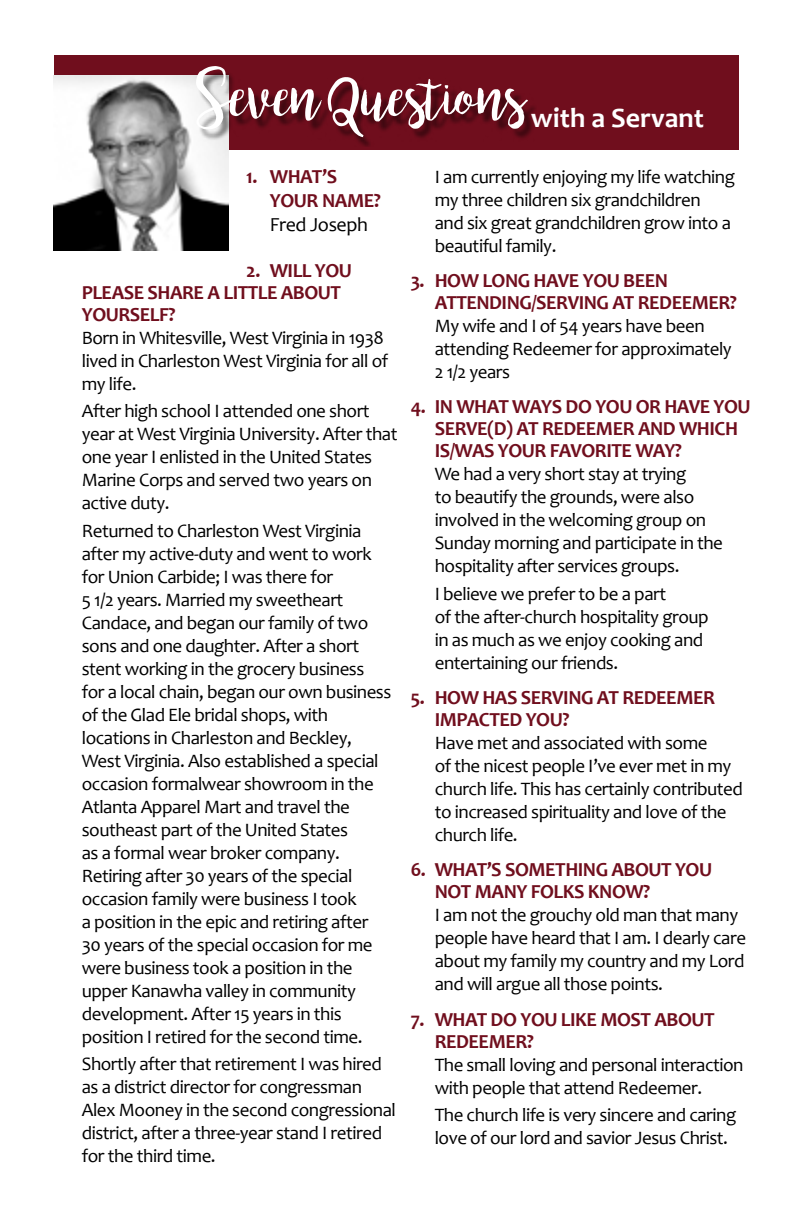
<style>
.page{position:relative;width:792px;height:1224px;background:#fff}
.page>*{position:absolute;margin:0;border:0;box-sizing:border-box;transform-origin:0 0}
.t1{font:60px "bromello";color:#fff}
.t2{font:700 28px "Candara";color:#fff}
.t3{font:700 20px/22px "Candara";letter-spacing:-.025em;color:#700e1d}
.t4{font:20px "Candara";letter-spacing:-.02em;color:#000}
.t5{font:19px/23px "Candara";letter-spacing:-.025em;color:#000}
</style>
<div class="page">
<div style="left:54px;top:55px;width:684px;height:95px;background:#700e1d"></div>
<img style="left:54px;top:75px;width:174px;height:176px">
<div style="left:199px;top:71px;width:338px;height:76px;background:#000;opacity:.43"></div>
<h1 class="t1" style="left:196px;top:60px;width:331px">Seven Questions</h1>
<h2 class="t2" style="left:531px;top:100px;width:175px">with a Servant</h2>
<p class="t3" style="left:270px;top:165px;width:113px;line-height:24px;text-indent:-24px">1. WHAT’S<br>YOUR NAME?</p>
<p class="t4" style="left:270px;top:212px;width:100px">Fred Joseph</p>
<p class="t3" style="left:82px;top:259px;width:272px;text-indent:164px">2. WILL YOU<br>PLEASE SHARE A LITTLE ABOUT<br>YOURSELF?</p>
<p class="t5" style="left:82px;top:326px;width:308px">Born in Whitesville, West Virginia in 1938 lived in Charleston West Virginia for all of my life.</p>
<p class="t5" style="left:82px;top:399px;width:317px">After high school I attended one short year at West Virginia University. After that one year I enlisted in the United States Marine Corps and served two years on active duty.</p>
<p class="t5" style="left:82px;top:519px;width:311px">Returned to Charleston West Virginia after my active-duty and went to work for Union Carbide; I was there for<br>5 1/2 years. Married my sweetheart Candace, and began our family of two sons and one daughter. After a short stent working in the grocery business for a local chain, began our own business of the Glad Ele bridal shops, with locations in Charleston and Beckley, West Virginia. Also established a special occasion formalwear showroom in the Atlanta Apparel Mart and travel the southeast part of the United States<br>as a formal wear broker company.<br>Retiring after 30 years of the special occasion family were business I took<br>a position in the epic and retiring after 30 years of the special occasion for me were business took a position in the upper Kanawha valley in community development. After 15 years in this position I retired for the second time.</p>
<p class="t5" style="left:82px;top:1052px;width:316px">Shortly after that retirement I was hired as a district director for congressman Alex Mooney in the second congressional district, after a three-year stand I retired for the third time.</p>
<p class="t5" style="left:435px;top:165px;width:302px">I am currently enjoying my life watching my three children six grandchildren<br>and six great grandchildren grow into a beautiful family.</p>
<p class="t3" style="left:435px;top:269px;width:304px;text-indent:-24px">3. HOW LONG HAVE YOU BEEN<br>ATTENDING/SERVING AT REDEEMER?</p>
<p class="t5" style="left:435px;top:314px;width:299px">My wife and I of 54 years have been attending Redeemer for approximately<br>2 1/2 years</p>
<p class="t3" style="left:435px;top:396px;width:317px;text-indent:-24px">4. IN WHAT WAYS DO YOU OR HAVE YOU<br>SERVE(D) AT REDEEMER AND WHICH<br>IS/WAS YOUR FAVORITE WAY?</p>
<p class="t5" style="left:435px;top:463px;width:290px">We had a very short stay at trying<br>to beautify the grounds, were also involved in the welcoming group on Sunday morning and participate in the hospitality after services groups.</p>
<p class="t5" style="left:435px;top:582px;width:276px">I believe we prefer to be a part<br>of the after-church hospitality group in as much as we enjoy cooking and entertaining our friends.</p>
<p class="t3" style="left:435px;top:686px;width:282px;text-indent:-24px">5. HOW HAS SERVING AT REDEEMER<br>IMPACTED YOU?</p>
<p class="t5" style="left:435px;top:731px;width:310px">Have met and associated with some<br>of the nicest people I’ve ever met in my church life. This has certainly contributed to increased spirituality and love of the church life.</p>
<p class="t3" style="left:435px;top:859px;width:279px;text-indent:-24px">6. WHAT’S SOMETHING ABOUT YOU<br>NOT MANY FOLKS KNOW?</p>
<p class="t5" style="left:435px;top:904px;width:313px">I am not the grouchy old man that many people have heard that I am. I dearly care about my family my country and my Lord and will argue all those points.</p>
<p class="t3" style="left:435px;top:1008px;width:281px;text-indent:-24px">7. WHAT DO YOU LIKE MOST ABOUT<br>REDEEMER?</p>
<p class="t5" style="left:435px;top:1053px;width:310px">The small loving and personal interaction with people that attend Redeemer.</p>
<p class="t5" style="left:435px;top:1103px;width:303px">The church life is very sincere and caring love of our lord and savior Jesus Christ.</p>
</div>
